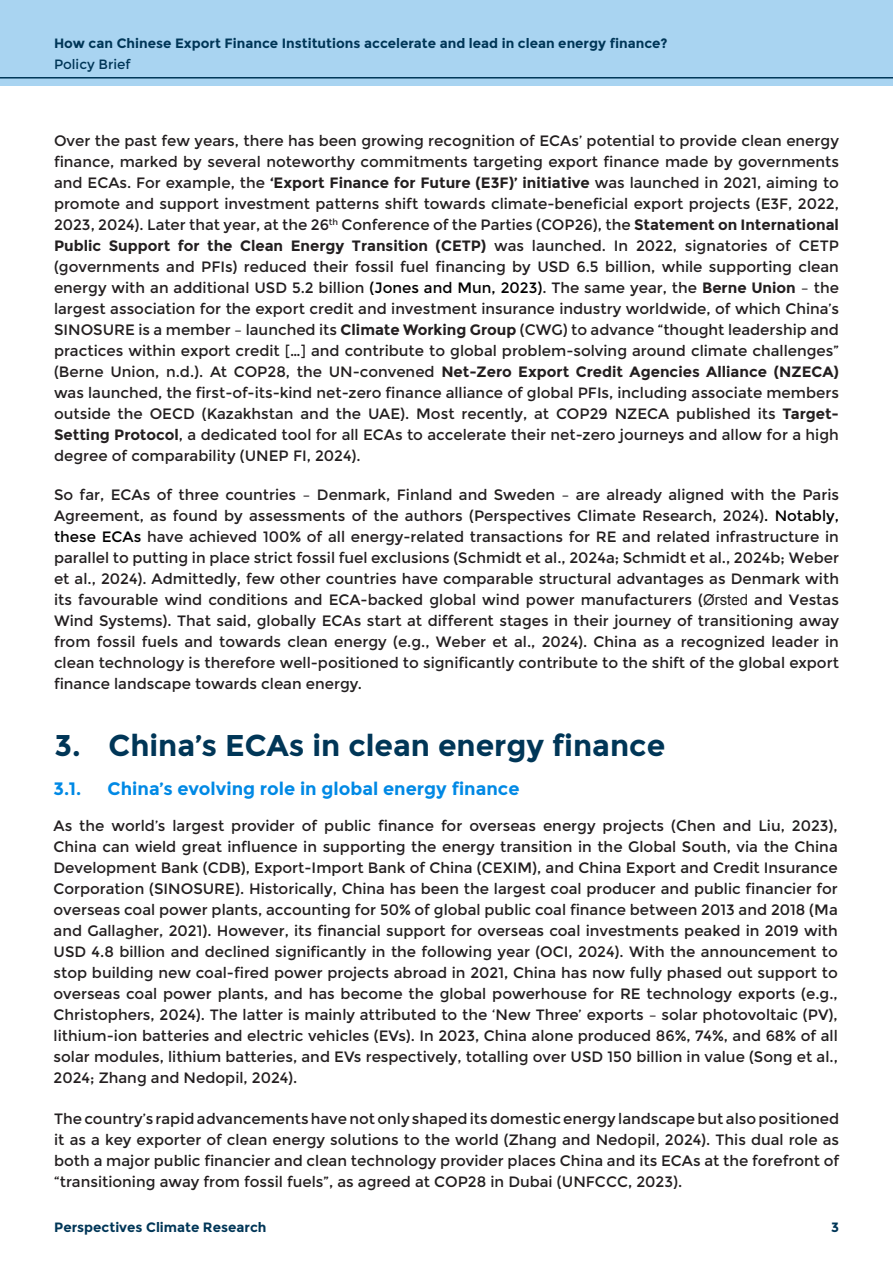
<style>
.page{position:relative;width:893px;height:1263px;background:#fff}
.page>*{position:absolute;margin:0;border:0;box-sizing:border-box;transform-origin:0 0}
.t1{font:700 30px "Montserrat";color:#003657}
.t2{font:700 18px "Montserrat";color:#0089e5}
.t3{font:15px/21px "Montserrat";color:#231f20;text-align:justify}
.t4{font:700 13.5px "Montserrat";color:#003657}
.t5{font:13.5px "Montserrat";color:#003657}
.s1{font-weight:700}
.s2{color:#000}
.s3{font-family:"Arial"}
</style>
<div class="page">
<div style="left:0;top:0;width:893px;height:85px;background:#a9d4f1"></div>
<hr style="left:0;top:77px;width:893px;height:2px;background:#003657">
<p class="t4" style="left:54px;top:35px;width:615px">How can Chinese Export Finance Institutions accelerate and lead in clean energy finance?</p>
<p class="t5" style="left:54px;top:57px;width:78px">Policy Brief</p>
<p class="t3" style="left:54px;top:131px;width:786px">Over the past few years, there has been growing recognition of ECAs’ potential to provide clean energy finance, marked by several noteworthy commitments targeting export finance made by governments and ECAs. For example, the <span class="s1">‘Export Finance for Future (E3F)’ initiative</span> was launched in 2021, aiming to promote and support investment patterns shift towards climate-beneficial export projects (E3F, 2022, 2023, 2024). Later that year, at the 26<sup>th</sup> Conference of the Parties (COP26), the <span class="s1">Statement on International Public Support for the Clean Energy Transition (CETP)</span> was launched. In 2022, signatories of CETP (governments and PFIs) reduced their fossil fuel financing by USD 6.5 billion, while supporting clean energy with an additional USD 5.2 billion <span class="s2">(Jones and Mun, 2023)</span>. The same year, the <span class="s1">Berne Union</span> – the largest association for the export credit and investment insurance industry worldwide, of which China’s SINOSURE is a member – launched its <span class="s1">Climate Working Group</span> (CWG) to advance “thought leadership and practices within export credit […] and contribute to global problem-solving around climate challenges” (Berne Union, n.d.). At COP28, the UN-convened <span class="s1">Net-Zero Export Credit Agencies Alliance (NZECA) </span>was launched, the first-of-its-kind net-zero finance alliance of global PFIs, including associate members outside the OECD (Kazakhstan and the UAE). Most recently, at COP29 NZECA published its <span class="s1">Target-Setting Protocol</span>, a dedicated tool for all ECAs to accelerate their net-zero journeys and allow for a high degree of comparability (UNEP FI, 2024).</p>
<p class="t3" style="left:54px;top:485px;width:786px">So far, ECAs of three countries – Denmark, Finland and Sweden – are already aligned with the Paris Agreement, as found by assessments of the authors (Perspectives Climate Research, 2024)<span class="s2">. Notably, these ECAs</span> have achieved 100% of all energy-related transactions for RE and related infrastructure in parallel to putting in place strict fossil fuel exclusions (Schmidt et al., 2024a; Schmidt et al., 2024b; Weber et al., 2024). Admittedly, few other countries have comparable structural advantages as Denmark with its favourable wind conditions and ECA-backed global wind power manufacturers (<span class="s3">Ørsted</span> and Vestas Wind Systems). That said, globally ECAs start at different stages in their journey of transitioning away from fossil fuels and towards clean energy (e.g., Weber et al., 2024). China as a recognized leader in clean technology is therefore well-positioned to significantly contribute to the shift of the global export finance landscape towards clean energy.</p>
<p class="t1" style="left:54px;top:728px;width:612px">3. China’s ECAs in clean energy finance</p>
<p class="t2" style="left:54px;top:778px;width:29px">3.1.</p>
<p class="t2" style="left:108px;top:778px;width:413px">China’s evolving role in global energy finance</p>
<p class="t3" style="left:54px;top:816px;width:786px">As the world’s largest provider of public finance for overseas energy projects (Chen and Liu, 2023), China can wield great influence in supporting the energy transition in the Global South, via the China Development Bank (CDB), Export-Import Bank of China (CEXIM), and China Export and Credit Insurance Corporation (SINOSURE). Historically, China has been the largest coal producer and public financier for overseas coal power plants, accounting for 50% of global public coal finance between 2013 and 2018 (Ma and Gallagher, 2021). However, its financial support for overseas coal investments peaked in 2019 with USD 4.8 billion and declined significantly in the following year (OCI, 2024). With the announcement to stop building new coal-fired power projects abroad in 2021, China has now fully phased out support to overseas coal power plants, and has become the global powerhouse for RE technology exports (e.g., Christophers, 2024). The latter is mainly attributed to the ‘New Three’ exports – solar photovoltaic (PV), lithium-ion batteries and electric vehicles (EVs). In 2023, China alone produced 86%, 74%, and 68% of all solar modules, lithium batteries, and EVs respectively, totalling over USD 150 billion in value (Song et al., 2024; Zhang and Nedopil, 2024).</p>
<p class="t3" style="left:54px;top:1108px;width:786px">The country’s rapid advancements have not only shaped its domestic energy landscape but also positioned it as a key exporter of clean energy solutions to the world (Zhang and Nedopil, 2024). This dual role as both a major public financier and clean technology provider places China and its ECAs at the forefront of “transitioning away from fossil fuels”, as agreed at COP28 in Dubai (UNFCCC, 2023).</p>
<p class="t4" style="left:54px;top:1219px;width:214px">Perspectives Climate Research</p>
<p class="t4" style="left:831px;top:1219px;width:9px">3</p>
</div>
